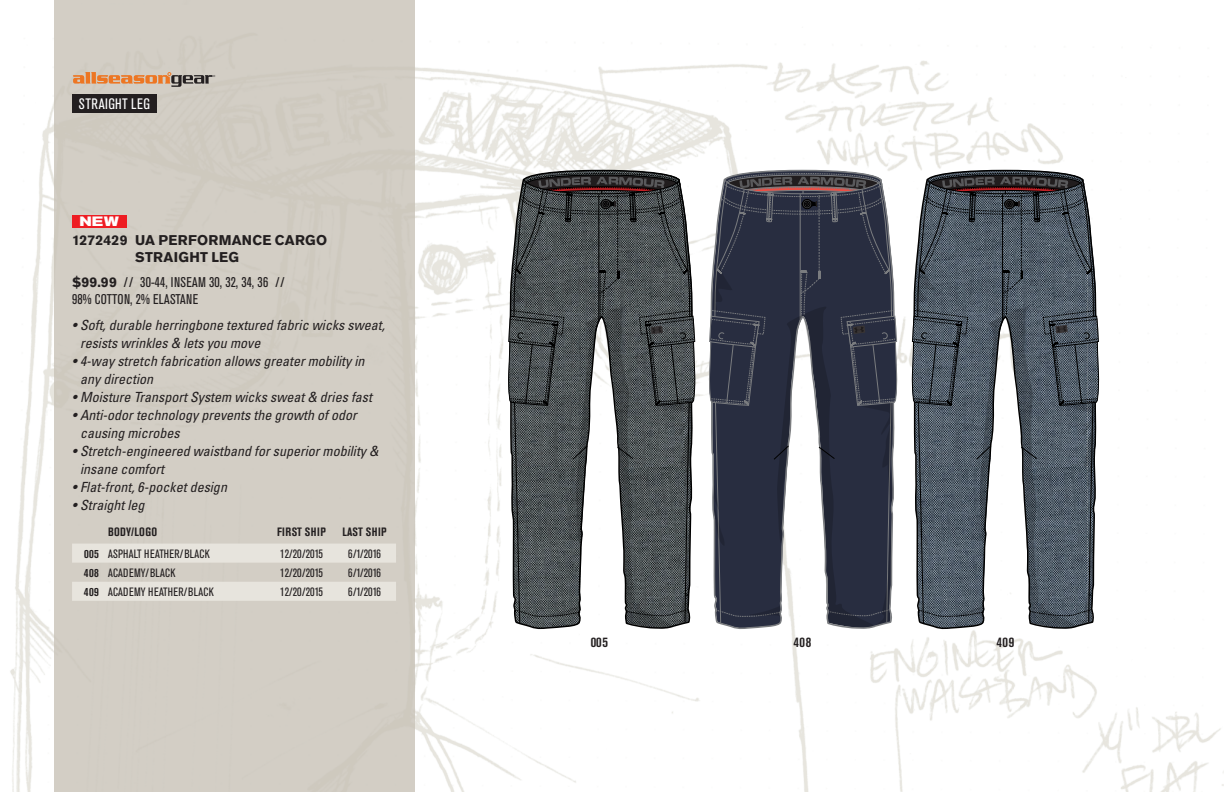
<style>
.page{position:relative;width:1224px;height:792px;background:#fff}
.page>*{position:absolute;margin:0;border:0;box-sizing:border-box;transform-origin:0 0}
.t1{font:condensed 15px "Akzidenz Grotesk BE";letter-spacing:.03em;color:#fff}
.t2{font:italic condensed 14px/18px "Univers";color:#231f20}
.t3{font:condensed 14px/17px "Akzidenz Grotesk BE";letter-spacing:.02em;color:#231f20}
.t4{font:700 14px/17px "Akzidenz Grotesk BE";letter-spacing:.02em;color:#231f20}
.t5{font:700 condensed 14px "Akzidenz Grotesk BE";letter-spacing:.04em;color:#231f20}
.t6{font:700 expanded 13.6px "Akzidenz Grotesk BE";color:#fff}
.t7{font:condensed 12px "Akzidenz Grotesk BE";color:#231f20}
.t8{font:700 condensed 12px "Akzidenz Grotesk BE";letter-spacing:.035em;color:#231f20}
.s1{font-weight:700;font-stretch:normal}
.s2{font-weight:700}
</style>
<div class="page">
<img style="left:10px;top:0;width:1214px;height:792px">
<div style="left:54px;top:0;width:360px;height:792px;background:#d3cec5"></div>
<div style="left:72px;top:95px;width:85px;height:18px;background:#231f20"></div>
<svg style="left:73px;top:72px;width:142px;height:15px"></svg>
<svg style="left:72px;top:544px;width:324px;height:57px"></svg>
<div style="left:72px;top:215px;width:54px;height:13px;background:#ee1d23"></div>
<svg style="left:508px;top:170px;width:188px;height:462px"></svg>
<svg style="left:911px;top:170px;width:188px;height:462px"></svg>
<svg style="left:708px;top:170px;width:190px;height:462px"></svg>
<p class="t1" style="left:79px;top:96px;width:73px">STRAIGHT LEG</p>
<p class="t6" style="left:79px;top:214px;width:41px">NEW</p>
<p class="t4" style="left:135px;top:231px;width:194px;text-indent:-63px">1272429 UA PERFORMANCE CARGO<br>STRAIGHT LEG</p>
<p class="t3" style="left:72px;top:273px;width:214px"><span class="s1">$99.99</span> // 30-44, INSEAM 30, 32, 34, 36 //<br>98% COTTON, 2% ELASTANE</p>
<p class="t2" style="left:80px;top:315px;width:306px;text-indent:-8px">• Soft, durable herringbone textured fabric wicks sweat, resists wrinkles &amp; lets you move</p>
<p class="t2" style="left:80px;top:351px;width:286px;text-indent:-8px">• 4-way stretch fabrication allows greater mobility in any direction</p>
<p class="t2" style="left:72px;top:387px;width:302px">• Moisture Transport System wicks sweat &amp; dries fast</p>
<p class="t2" style="left:80px;top:405px;width:278px;text-indent:-8px">• Anti-odor technology prevents the growth of odor causing microbes</p>
<p class="t2" style="left:80px;top:441px;width:300px;text-indent:-8px">• Stretch-engineered waistband for superior mobility &amp; insane comfort</p>
<p class="t2" style="left:72px;top:477px;width:156px">• Flat-front, 6-pocket design</p>
<p class="t2" style="left:72px;top:495px;width:74px">• Straight leg</p>
<p class="t8" style="left:108px;top:525px;width:51px">BODY/LOGO</p>
<p class="t8" style="left:277px;top:525px;width:50px">FIRST SHIP</p>
<p class="t8" style="left:342px;top:525px;width:46px">LAST SHIP</p>
<p class="t7" style="left:84px;top:547px;width:127px"><span class="s2">005</span> ASPHALT HEATHER/BLACK</p>
<p class="t7" style="left:280px;top:547px;width:44px">12/20/2015</p>
<p class="t7" style="left:348px;top:547px;width:35px">6/1/2016</p>
<p class="t7" style="left:84px;top:566px;width:36px"><span class="s2">408</span> ACADEM</p>
<p class="t7" style="left:141px;top:566px;width:36px">Y/BLACK</p>
<p class="t7" style="left:280px;top:566px;width:44px">12/20/2015</p>
<p class="t7" style="left:348px;top:566px;width:35px">6/1/2016</p>
<p class="t7" style="left:84px;top:585px;width:36px"><span class="s2">409</span> ACADEM</p>
<p class="t7" style="left:141px;top:585px;width:74px">Y HEATHER/BLACK</p>
<p class="t7" style="left:280px;top:585px;width:44px">12/20/2015</p>
<p class="t7" style="left:348px;top:585px;width:35px">6/1/2016</p>
<p class="t5" style="left:591px;top:634px;width:19px">005</p>
<p class="t5" style="left:793px;top:634px;width:19px">408</p>
<p class="t5" style="left:996px;top:634px;width:19px">409</p>
</div>
